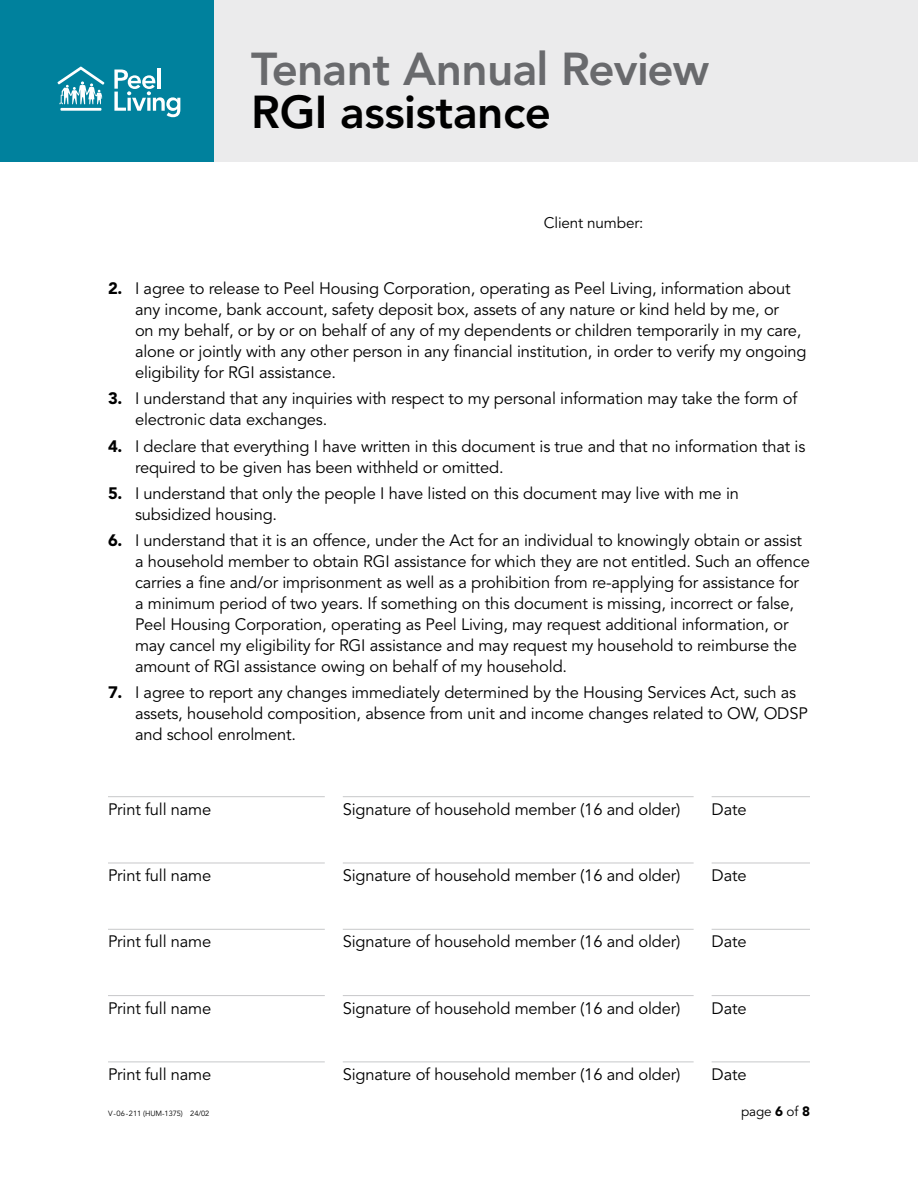
<style>
.page{position:relative;width:918px;height:1188px;background:#fff}
.page>*{position:absolute;margin:0;border:0;box-sizing:border-box;transform-origin:0 0}
.t1{font:800 45.75px "Avenir LT Std";letter-spacing:-.02em;color:#696a6d}
.t2{font:800 45.75px "Avenir LT Std";letter-spacing:-.01em;color:#000}
.TX1-OL_-_number_list{font:16.5px/21px "Avenir LT Std";letter-spacing:-.01em;color:#000}
.TX2_-_form_text{font:16.5px "Avenir LT Std";letter-spacing:-.01em;color:#000}
.TX4_-_automated_text{font:15.3px "Avenir LT Std";letter-spacing:-.01em;color:#000}
.t3{font:13.5px "Avenir LT Std";letter-spacing:-.01em;color:#000}
.t4{font:7.5px "Avenir LT Std";letter-spacing:-.01em;color:#000}
.s1{font-weight:900}
</style>
<div class="page">
<div style="left:213px;top:0;width:705px;height:162px;background:#ebebec"></div>
<div style="left:0;top:0;width:213px;height:162px;background:#00819d"></div>
<hr style="left:157px;top:68px;width:4px;height:21px;background:#fff">
<svg style="left:114px;top:70px;width:66px;height:47px"></svg>
<hr style="left:60px;top:108px;width:41px;height:3px;background:#fff">
<svg style="left:58px;top:67px;width:46px;height:37px"></svg>
<hr style="left:712px;top:796px;width:98px;height:1px;background:#c7c8ca">
<hr style="left:343px;top:796px;width:351px;height:1px;background:#c7c8ca">
<hr style="left:108px;top:796px;width:217px;height:1px;background:#c7c8ca">
<hr style="left:108px;top:863px;width:217px;height:1px;background:#c7c8ca">
<hr style="left:343px;top:863px;width:351px;height:1px;background:#c7c8ca">
<hr style="left:712px;top:863px;width:98px;height:1px;background:#c7c8ca">
<hr style="left:108px;top:929px;width:217px;height:1px;background:#c7c8ca">
<hr style="left:343px;top:929px;width:351px;height:1px;background:#c7c8ca">
<hr style="left:712px;top:929px;width:98px;height:1px;background:#c7c8ca">
<hr style="left:108px;top:995px;width:217px;height:1px;background:#c7c8ca">
<hr style="left:108px;top:1062px;width:217px;height:1px;background:#c7c8ca">
<hr style="left:343px;top:995px;width:351px;height:1px;background:#c7c8ca">
<hr style="left:343px;top:1062px;width:351px;height:1px;background:#c7c8ca">
<hr style="left:712px;top:995px;width:98px;height:1px;background:#c7c8ca">
<hr style="left:712px;top:1062px;width:98px;height:1px;background:#c7c8ca">
<h1 class="t1" style="left:251px;top:42px;width:460px">Tenant Annual Review</h1>
<h1 class="t2" style="left:251px;top:85px;width:301px">RGI assistance</h1>
<p class="TX4_-_automated_text" style="left:544px;top:213px;width:101px">Client number:</p>
<p class="TX1-OL_-_number_list" style="left:135px;top:278px;width:673px;text-indent:-27px"><span class="s1">2.</span> I agree to release to Peel Housing Corporation, operating as Peel Living, information about any income, bank account, safety deposit box, assets of any nature or kind held by me, or<br>on my behalf, or by or on behalf of any of my dependents or children temporarily in my care, alone or jointly with any other person in any financial institution, in order to verify my ongoing eligibility for RGI assistance.</p>
<p class="TX1-OL_-_number_list" style="left:135px;top:389px;width:664px;text-indent:-27px"><span class="s1">3.</span> I understand that any inquiries with respect to my personal information may take the form of electronic data exchanges.</p>
<p class="TX1-OL_-_number_list" style="left:135px;top:436px;width:672px;text-indent:-27px"><span class="s1">4.</span> I declare that everything I have written in this document is true and that no information that is required to be given has been withheld or omitted.</p>
<p class="TX1-OL_-_number_list" style="left:135px;top:483px;width:606px;text-indent:-27px"><span class="s1">5.</span> I understand that only the people I have listed on this document may live with me in subsidized housing.</p>
<p class="TX1-OL_-_number_list" style="left:135px;top:530px;width:676px;text-indent:-27px"><span class="s1">6.</span> I understand that it is an offence, under the Act for an individual to knowingly obtain or assist a household member to obtain RGI assistance for which they are not entitled. Such an offence carries a fine and/or imprisonment as well as a prohibition from re-applying for assistance for a minimum period of two years. If something on this document is missing, incorrect or false, Peel Housing Corporation, operating as Peel Living, may request additional information, or may cancel my eligibility for RGI assistance and may request my household to reimburse the amount of RGI assistance owing on behalf of my household.</p>
<p class="TX1-OL_-_number_list" style="left:135px;top:683px;width:674px;text-indent:-27px"><span class="s1">7.</span> I agree to report any changes immediately determined by the Housing Services Act, such as assets, household composition, absence from unit and income changes related to OW, ODSP and school enrolment.</p>
<p class="TX2_-_form_text" style="left:108px;top:800px;width:105px">Print full name</p>
<p class="TX2_-_form_text" style="left:343px;top:800px;width:339px">Signature of household member (16 and older)</p>
<p class="TX2_-_form_text" style="left:712px;top:800px;width:36px">Date</p>
<p class="TX2_-_form_text" style="left:108px;top:866px;width:105px">Print full name</p>
<p class="TX2_-_form_text" style="left:343px;top:866px;width:339px">Signature of household member (16 and older)</p>
<p class="TX2_-_form_text" style="left:712px;top:866px;width:36px">Date</p>
<p class="TX2_-_form_text" style="left:108px;top:932px;width:105px">Print full name</p>
<p class="TX2_-_form_text" style="left:343px;top:932px;width:339px">Signature of household member (16 and older)</p>
<p class="TX2_-_form_text" style="left:712px;top:932px;width:36px">Date</p>
<p class="TX2_-_form_text" style="left:108px;top:999px;width:105px">Print full name</p>
<p class="TX2_-_form_text" style="left:343px;top:999px;width:339px">Signature of household member (16 and older)</p>
<p class="TX2_-_form_text" style="left:712px;top:999px;width:36px">Date</p>
<p class="TX2_-_form_text" style="left:108px;top:1065px;width:105px">Print full name</p>
<p class="TX2_-_form_text" style="left:343px;top:1065px;width:339px">Signature of household member (16 and older)</p>
<p class="TX2_-_form_text" style="left:712px;top:1065px;width:36px">Date</p>
<p class="t4" style="left:108px;top:1109px;width:103px">V-06-211 (HUM-1375) 24/02</p>
<p class="t3" style="left:741px;top:1104px;width:70px">page <span class="s1">6</span> of <span class="s1">8</span></p>
</div>
